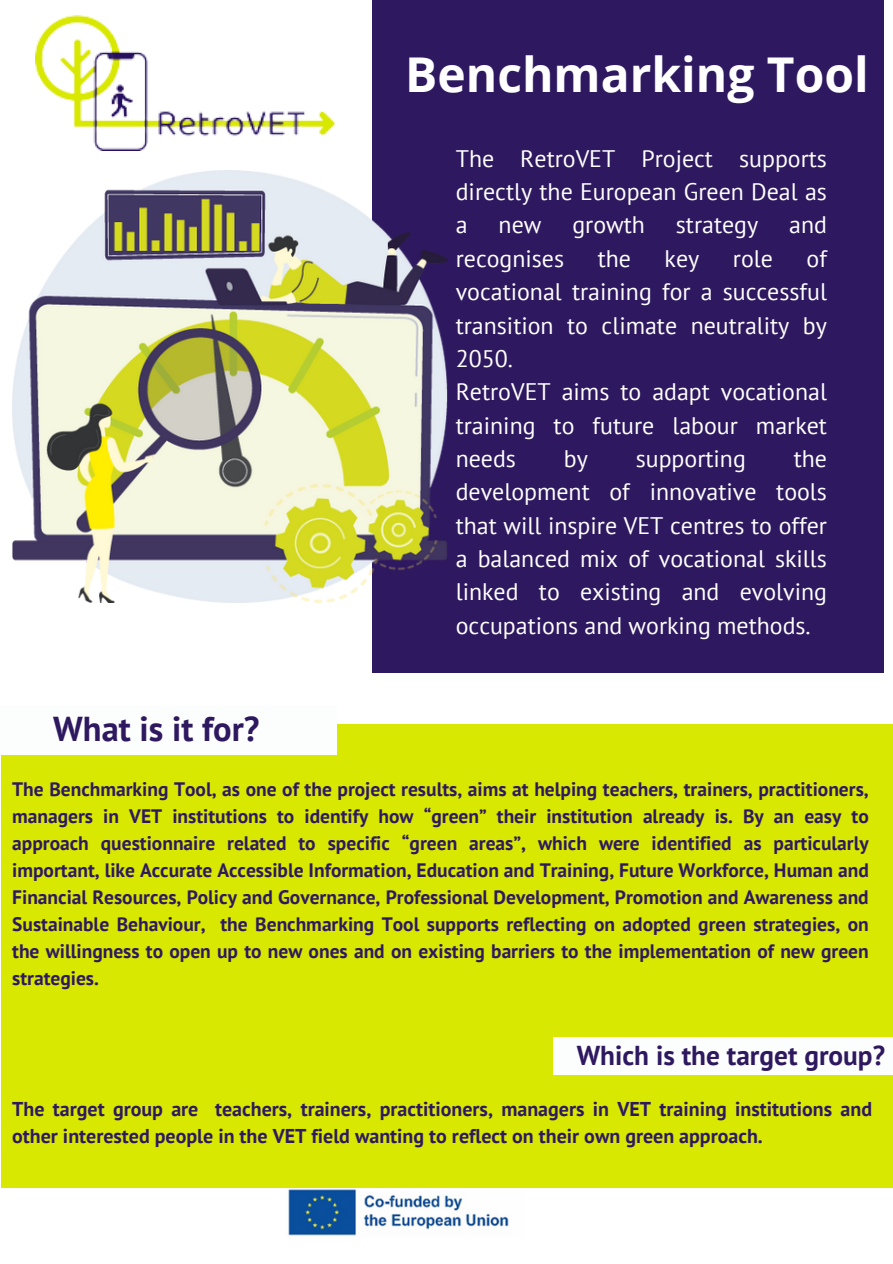
<style>
.page{position:relative;width:893px;height:1264px;background:#fff}
.page>*{position:absolute;margin:0;border:0;box-sizing:border-box;transform-origin:0 0}
.t1{font:700 48px "Open Sans";color:#fff}
.t2{font:700 34.5px "PT Sans";color:#2e1960}
.t3{font:700 27.3px "PT Sans";color:#2e1960}
.t4{font:23.85px/33.3px "PT Sans";color:#fff;text-align:justify}
.t5{font:700 19.95px/27px "PT Sans";color:#2e1960}
.t6{font:700 19.5px/27px "PT Sans";color:#2e1960;text-align:justify}
</style>
<div class="page">
<img style="left:36px;top:15px;width:300px;height:135px">
<div style="left:372px;top:0;width:511px;height:672px;background:#2e1960"></div>
<img style="left:286px;top:1187px;width:238px;height:49px">
<div style="left:1px;top:724px;width:891px;height:463px;background:#d9e800"></div>
<div style="left:0;top:705px;width:336px;height:49px;background:#fcfdfd"></div>
<div style="left:553px;top:1037px;width:339px;height:37px;background:#fcfdfd"></div>
<img style="left:12px;top:170px;width:435px;height:433px">
<p class="t1" style="left:405px;top:41px;width:465px">Benchmarking Tool</p>
<p class="t2" style="left:53px;top:706px;width:208px">What is it for?</p>
<p class="t4" style="left:455px;top:141px;width:373px">The RetroVET Project supports directly the European Green Deal as a</p>
<p class="t4" style="left:498px;top:208px;width:44px">new</p>
<p class="t4" style="left:572px;top:208px;width:74px">growth</p>
<p class="t4" style="left:675px;top:208px;width:84px">strategy</p>
<p class="t4" style="left:789px;top:208px;width:39px">and</p>
<p class="t4" style="left:455px;top:241px;width:110px">recognises</p>
<p class="t4" style="left:597px;top:241px;width:35px">the</p>
<p class="t4" style="left:664px;top:241px;width:36px">key</p>
<p class="t4" style="left:732px;top:241px;width:42px">role</p>
<p class="t4" style="left:455px;top:241px;width:373px;text-indent:351px">of vocational training for a successful transition to climate neutrality by 2050.</p>
<p class="t4" style="left:455px;top:375px;width:373px">RetroVET aims to adapt vocational training to future labour market needs</p>
<p class="t4" style="left:564px;top:441px;width:26px">by</p>
<p class="t4" style="left:635px;top:441px;width:112px">supporting</p>
<p class="t4" style="left:455px;top:441px;width:373px;text-indent:338px">the development of innovative tools that will inspire VET centres to offer a balanced mix of vocational skills linked to existing and evolving occupations and working methods.</p>
<p class="t6" style="left:12px;top:775px;width:858px">The Benchmarking Tool, as one of the project results, aims at helping teachers, trainers, practitioners, managers in VET institutions to identify how “green” their institution already is. By an easy to approach questionnaire related to specific “green areas”, which were identified as particularly important, like Accurate Accessible Information, Education and Training, Future Workforce, Human and Financial Resources, Policy and Governance, Professional Development, Promotion and Awareness and Sustainable Behaviour, the Benchmarking Tool supports reflecting on adopted green strategies, on the willingness to open up to new ones and on existing barriers to the implementation of new green strategies.</p>
<p class="t3" style="left:576px;top:1037px;width:310px">Which is the target group?</p>
<p class="t5" style="left:12px;top:1095px;width:861px">The target group are teachers, trainers, practitioners, managers in VET training institutions and other interested people in the VET field wanting to reflect on their own green approach.</p>
</div>
